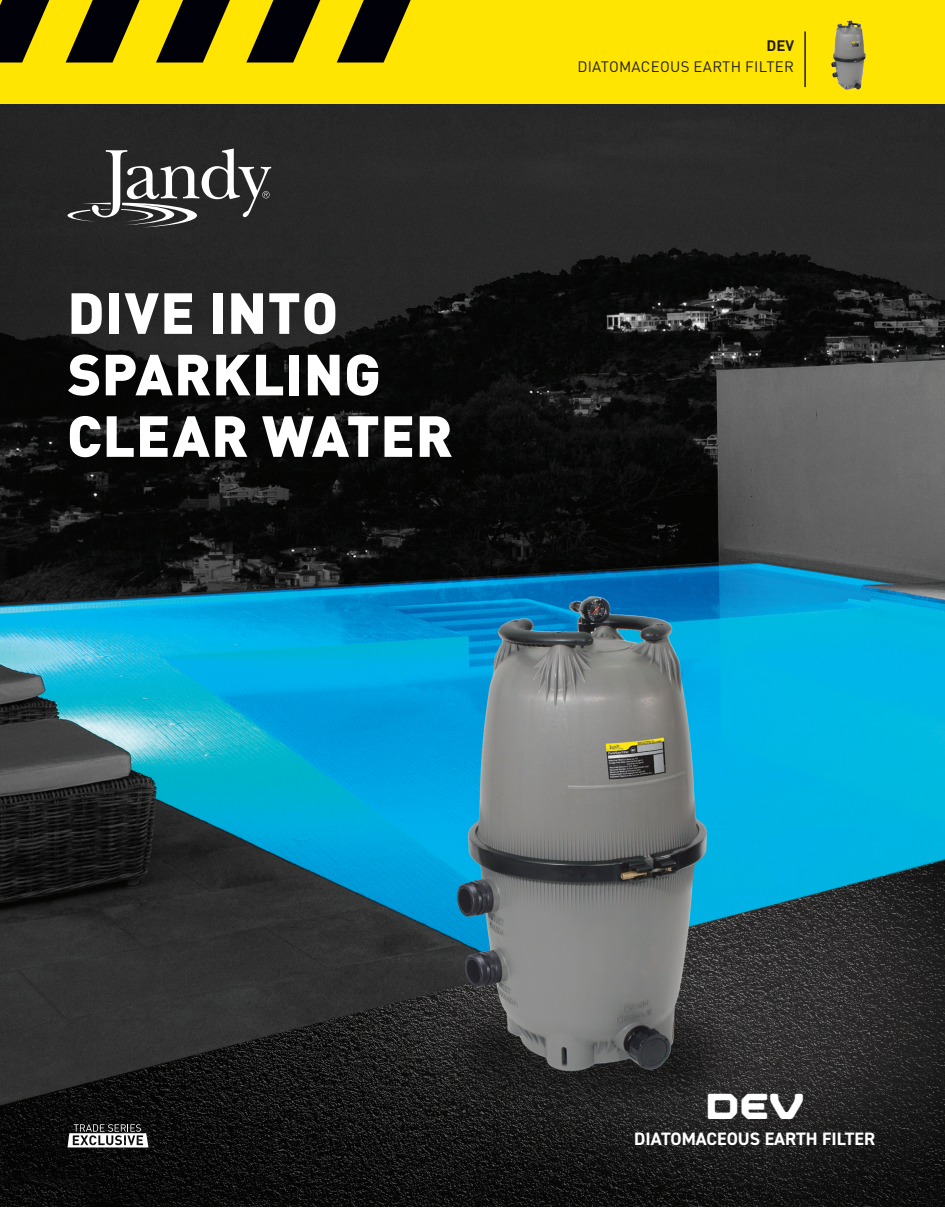
<style>
.page{position:relative;width:945px;height:1215px;background:#fff}
.page>*{position:absolute;margin:0;border:0;box-sizing:border-box;transform-origin:0 0}
.Masthead{font:900 57px "DIN Pro";letter-spacing:.01em;color:#fff}
.t1{font:36px "Jandy Pro Type";color:#fff}
.t2{font:700 18px "DIN2014";color:#fff}
.t3{font:15px/21px "DIN Pro";letter-spacing:.02em;color:#231f20;text-align:right}
.s1{font-weight:700}
</style>
<div class="page">
<img style="left:0;top:104px;width:945px;height:1103px">
<svg style="left:68px;top:1124px;width:81px;height:23px"></svg>
<div style="left:0;top:0;width:945px;height:104px;background:#ffe501"></div>
<svg style="left:337px;top:0;width:74px;height:63px"></svg>
<svg style="left:246px;top:0;width:74px;height:63px"></svg>
<svg style="left:156px;top:0;width:74px;height:63px"></svg>
<svg style="left:66px;top:0;width:74px;height:63px"></svg>
<svg style="left:0;top:0;width:49px;height:63px"></svg>
<svg style="left:68px;top:149px;width:203px;height:78px;background:#4f4f4f"></svg>
<hr style="left:804px;top:31px;width:2px;height:56px;background:#231f20">
<img style="left:831px;top:20px;width:36px;height:70px">
<p class="Masthead" style="left:67px;top:264px;width:272px">DIVE INTO</p>
<p class="Masthead" style="left:68px;top:326px;width:315px">SPARKLING</p>
<p class="Masthead" style="left:67px;top:387px;width:387px">CLEAR WATER</p>
<p class="t3" style="left:577px;top:34px;width:218px"><span class="s1">DEV<br></span>DIATOMACEOUS EARTH FILTER</p>
<p class="t1" style="left:705px;top:1088px;width:101px">DEV</p>
<p class="t2" style="left:634px;top:1127px;width:242px">DIATOMACEOUS EARTH FILTER</p>
</div>
